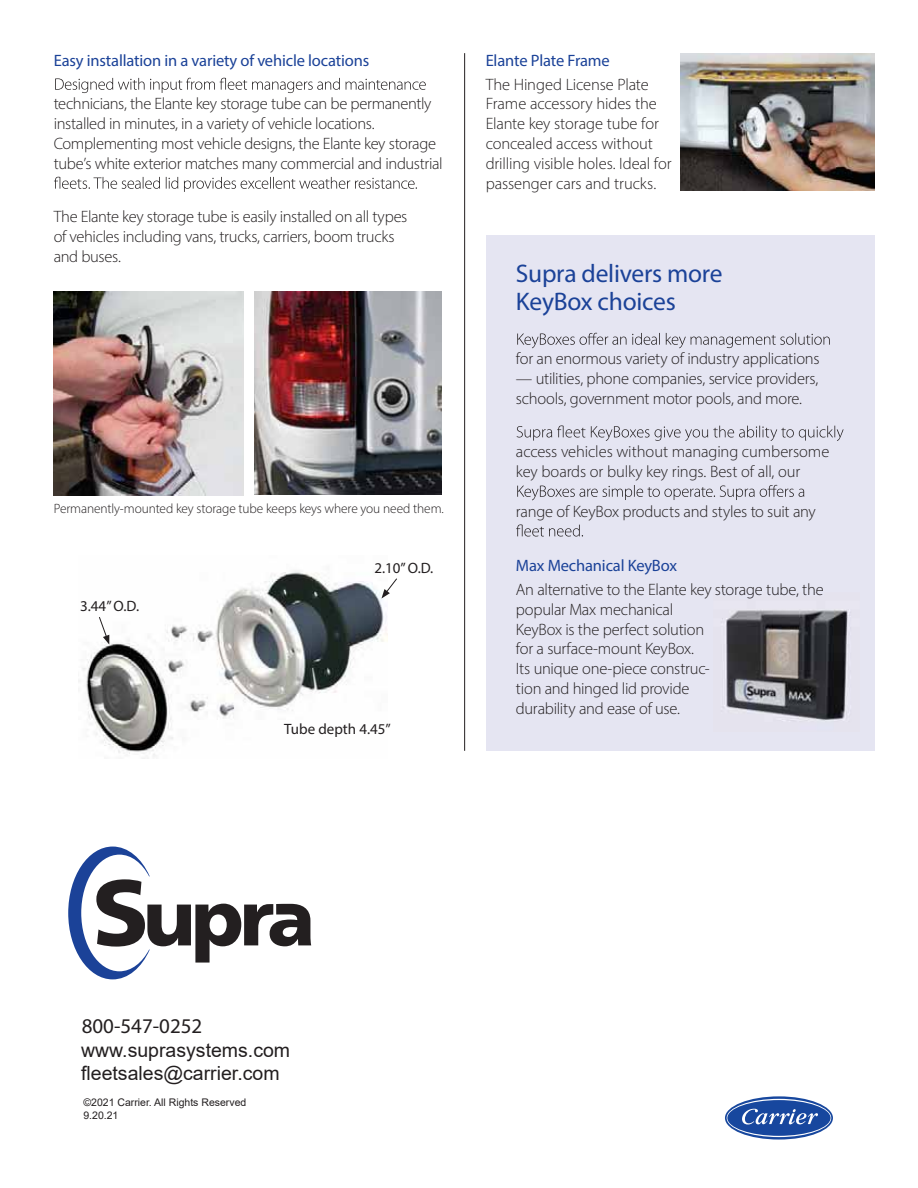
<style>
.page{position:relative;width:918px;height:1188px;background:#fff}
.page>*{position:absolute;margin:0;border:0;box-sizing:border-box;transform-origin:0 0}
.t1{font:25.5px/28.5px "Myriad Pro";letter-spacing:-.01em;color:#1b4298}
.t2{font:21px "Myriad Pro";color:#231f20}
.t3{font:19.5px/23.4px "Arial";color:#231f20}
.t4{font:300 16.5px/19.8px "Myriad Pro";letter-spacing:-.015em;color:#231f20}
.t5{font:700 16.5px "Myriad Pro";letter-spacing:-.01em;color:#1b4298}
.t6{font:15px "Myriad Pro";color:#231f20}
.t7{font:300 13.5px "Myriad Pro";letter-spacing:-.01em;color:#231f20}
.t8{font:10.5px/12.6px "Arial";color:#231f20}
.s1{font-weight:700;color:#1b4298}
.s2{color:#1d181d}
</style>
<div class="page">
<svg style="left:68px;top:847px;width:243px;height:133px"></svg>
<svg style="left:55px;top:78px;width:371px;height:15px"></svg>
<svg style="left:54px;top:177px;width:363px;height:15px"></svg>
<img style="left:680px;top:53px;width:195px;height:138px">
<img style="left:79px;top:570px;width:309px;height:187px">
<svg style="left:99px;top:616px;width:10px;height:29px"></svg>
<svg style="left:381px;top:578px;width:16px;height:21px"></svg>
<img style="left:54px;top:291px;width:190px;height:204px">
<img style="left:254px;top:291px;width:188px;height:204px">
<hr style="left:464px;top:53px;width:1px;height:698px;background:#231f20">
<div style="left:486px;top:236px;width:389px;height:515px;background:#e5e5f2"></div>
<svg style="left:517px;top:333px;width:313px;height:15px"></svg>
<svg style="left:517px;top:425px;width:327px;height:16px"></svg>
<svg style="left:517px;top:485px;width:287px;height:15px"></svg>
<svg style="left:516px;top:524px;width:67px;height:13px"></svg>
<img style="left:722px;top:609px;width:128px;height:112px">
<svg style="left:725px;top:1096px;width:108px;height:44px"></svg>
<svg style="left:727px;top:1099px;width:104px;height:38px"></svg>
<p class="t5" style="left:54px;top:54px;width:317px">Easy installation in a variety of vehicle locations</p>
<p class="t4" style="left:54px;top:95px;width:391px">technicians, the Elante key storage tube can be permanently installed in minutes, in a variety of vehicle locations.<br>Complementing most vehicle designs, the Elante key storage tube’s white exterior matches many commercial and industrial</p>
<p class="t4" style="left:54px;top:208px;width:355px">The Elante key storage tube is easily installed on all types of vehicles including vans, trucks, carriers, boom trucks and buses.</p>
<p class="t7" style="left:54px;top:504px;width:392px">Permanently-mounted key storage tube keeps keys where you need them.</p>
<p class="t6" style="left:80px;top:600px;width:60px">3.44” O.D.</p>
<p class="t6" style="left:374px;top:562px;width:60px">2.10” O.D.</p>
<p class="t6" style="left:284px;top:723px;width:108px">Tube depth 4.45”</p>
<p class="t5" style="left:486px;top:54px;width:126px">Elante Plate Frame</p>
<p class="t4" style="left:486px;top:75px;width:187px">The Hinged License Plate<br>Frame accessory hides the<br>Elante key storage tube for concealed access without drilling visible holes. Ideal for passenger cars and trucks.</p>
<h1 class="t1" style="left:516px;top:261px;width:208px">Supra delivers more<br>KeyBox choices</h1>
<p class="t4" style="left:516px;top:350px;width:305px">for an enormous variety of industry applications</p>
<p class="t4" style="left:516px;top:370px;width:304px">— utilities, phone companies, service providers, schools, government motor pools, and more.</p>
<p class="t4" style="left:516px;top:443px;width:315px">access vehicles without managing cumbersome key boards or bulky key rings. Best of all, our</p>
<p class="t4" style="left:516px;top:502px;width:301px">range of KeyBox products and styles to suit any</p>
<p class="t4" style="left:516px;top:554px;width:309px;line-height:24.2px"><span class="s1">Max Mechanical KeyBox<br></span>An alternative to the Elante key <span class="s2">storage tube, the</span></p>
<p class="t4" style="left:516px;top:600px;width:195px">popular Max mechanical<br>KeyBox is the perfect solution for a surface-mount KeyBox.<br>Its unique one-piece construc&shy;tion and hinged lid provide durability and ease of use.</p>
<p class="t2" style="left:82px;top:1018px;width:122px">800-547-0252</p>
<p class="t3" style="left:81px;top:1038px;width:211px">www.suprasystems.com fleetsales@carrier.com</p>
<p class="t8" style="left:83px;top:1096px;width:164px">©2021 Carrier. All Rights Reserved<br>9.20.21</p>
</div>
